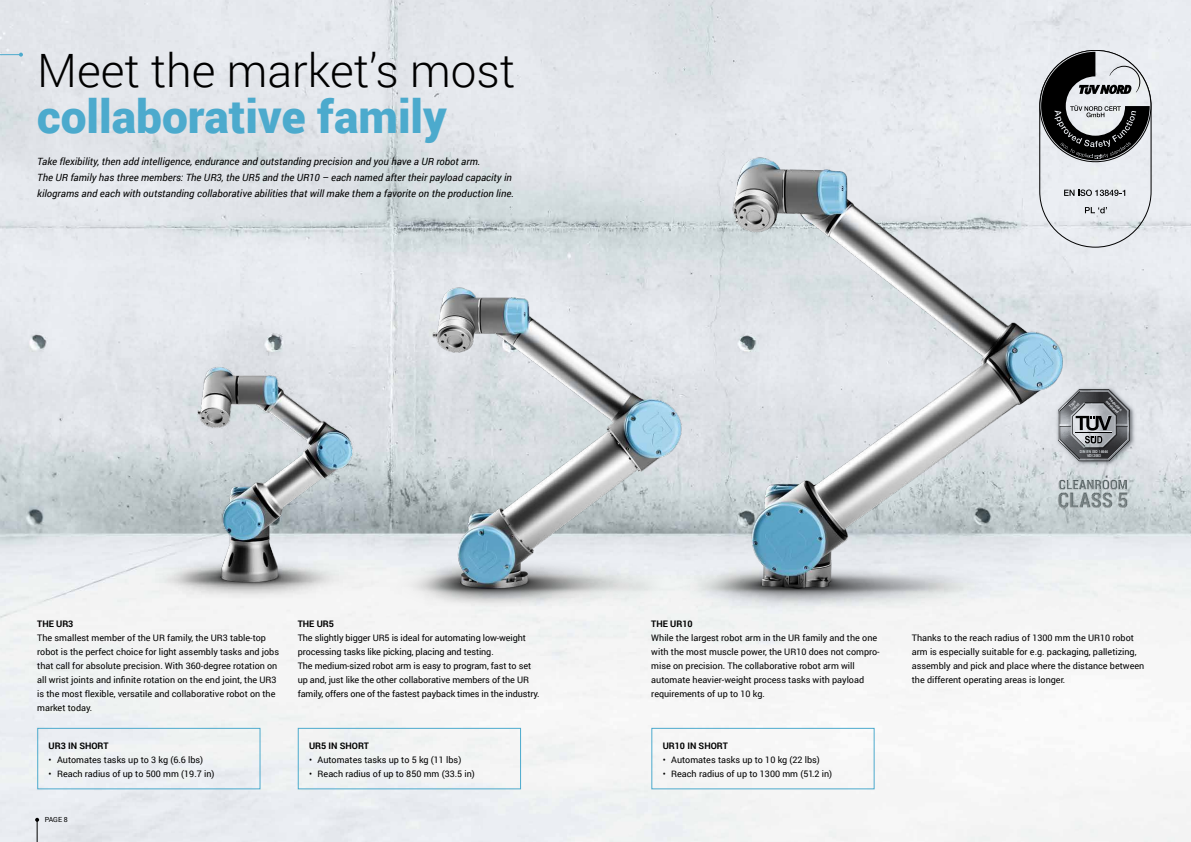
<style>
.page{position:relative;width:1191px;height:842px;background:#fff}
.page>*{position:absolute;margin:0;border:0;box-sizing:border-box;transform-origin:0 0}
.t1{font:300 46px "Roboto";color:#000}
.t2{font:900 46px "Roboto";color:#4caacd}
.t3{font:italic 10px/16px "Roboto";color:#000}
.t4{font:9px/14px "Roboto";color:#000}
.t5{font:700 9px "Roboto";color:#000}
.t6{font:7px "Roboto";color:#000}
.t7{font:700 4.1px/4.1px "Arial Narrow";color:#fff}
</style>
<div class="page">
<img style="left:0;top:0;width:1191px;height:842px">
<svg style="left:0;top:53px;width:23px;height:4px"></svg>
<svg style="left:35px;top:818px;width:4px;height:24px"></svg>
<img style="left:5px;top:64px;width:447px;height:615px">
<img style="left:795px;top:100px;width:371px;height:578px">
<img style="left:279px;top:97px;width:516px;height:582px">
<div style="left:651px;top:728px;width:223px;height:61px;border:1px solid #4caacd"></div>
<div style="left:298px;top:728px;width:223px;height:61px;border:1px solid #4caacd"></div>
<div style="left:37px;top:728px;width:223px;height:61px;border:1px solid #4caacd"></div>
<svg style="left:1039px;top:51px;width:112px;height:196px;background:#dfe2e6"></svg>
<svg style="left:1041px;top:52px;width:108px;height:108px;background:#7e7f82"></svg>
<svg style="left:1064px;top:190px;width:61px;height:6px"></svg>
<svg style="left:1085px;top:207px;width:22px;height:6px"></svg>
<img style="left:1050px;top:478px;width:86px;height:30px">
<img style="left:1054px;top:386px;width:82px;height:81px">
<svg style="left:1058px;top:389px;width:71px;height:72px;background:#818387"></svg>
<h1 class="t1" style="left:37px;top:39px;width:479px">Meet the market’s most</h1>
<h1 class="t2" style="left:37px;top:84px;width:411px">collaborative family</h1>
<p class="t3" style="left:37px;top:153px;width:478px">Take flexibility, then add intelligence, endurance and outstanding precision and you have a UR robot arm.<br>The UR family has three members: The UR3, the UR5 and the UR10 – each named after their payload capacity in kilograms and each with outstanding collaborative abilities that will make them a favorite on the production line.</p>
<p class="t5" style="left:37px;top:617px;width:38px">THE UR3</p>
<p class="t4" style="left:37px;top:630px;width:243px">The smallest member of the UR family, the UR3 table-top robot is the perfect choice for light assembly tasks and jobs that call for absolute precision. With 360-degree rotation on all wrist joints and infinite rotation on the end joint, the UR3 is the most flexible, versatile and collaborative robot on the market today.</p>
<p class="t5" style="left:49px;top:740px;width:61px">UR3 IN SHORT</p>
<p class="t4" style="left:49px;top:753px;width:156px">• Automates tasks up to 3 kg (6.6 lbs)</p>
<p class="t4" style="left:49px;top:767px;width:167px">• Reach radius of up to 500 mm (19.7 in)</p>
<p class="t6" style="left:45px;top:815px;width:24px">PAGE 8</p>
<p class="t5" style="left:298px;top:617px;width:38px">THE UR5</p>
<p class="t4" style="left:298px;top:630px;width:243px">The slightly bigger UR5 is ideal for automating low-weight processing tasks like picking, placing and testing.<br>The medium-sized robot arm is easy to program, fast to set up and, just like the other collaborative members of the UR family, offers one of the fastest payback times in the industry.</p>
<p class="t5" style="left:309px;top:740px;width:61px">UR5 IN SHORT</p>
<p class="t4" style="left:309px;top:753px;width:154px">• Automates tasks up to 5 kg (11 lbs)</p>
<p class="t4" style="left:309px;top:767px;width:167px">• Reach radius of up to 850 mm (33.5 in)</p>
<p class="t7" style="left:1067px;top:406px;width:11px;rotate:-45deg">Type tested</p>
<p class="t7" style="left:1110px;top:396px;width:19px;rotate:45deg">Production monitored</p>
<p class="t7" style="left:1080px;top:449px;width:30px;text-align:center">DIN EN ISO 14644<br>VDI 2083</p>
<p class="t5" style="left:651px;top:617px;width:43px">THE UR10</p>
<p class="t4" style="left:651px;top:630px;width:230px">While the largest robot arm in the UR family and the one with the most muscle power, the UR10 does not compro&shy;mise on precision. The collaborative robot arm will automate heavier-weight process tasks with payload requirements of up to 10 kg.</p>
<p class="t4" style="left:912px;top:630px;width:234px">Thanks to the reach radius of 1300 mm the UR10 robot arm is especially suitable for e.g. packaging, palletizing, assembly and pick and place where the distance between the different operating areas is longer.</p>
<p class="t5" style="left:662px;top:740px;width:67px">UR10 IN SHORT</p>
<p class="t4" style="left:662px;top:753px;width:159px">• Automates tasks up to 10 kg (22 lbs)</p>
<p class="t4" style="left:662px;top:767px;width:171px">• Reach radius of up to 1300 mm (51.2 in)</p>
</div>
